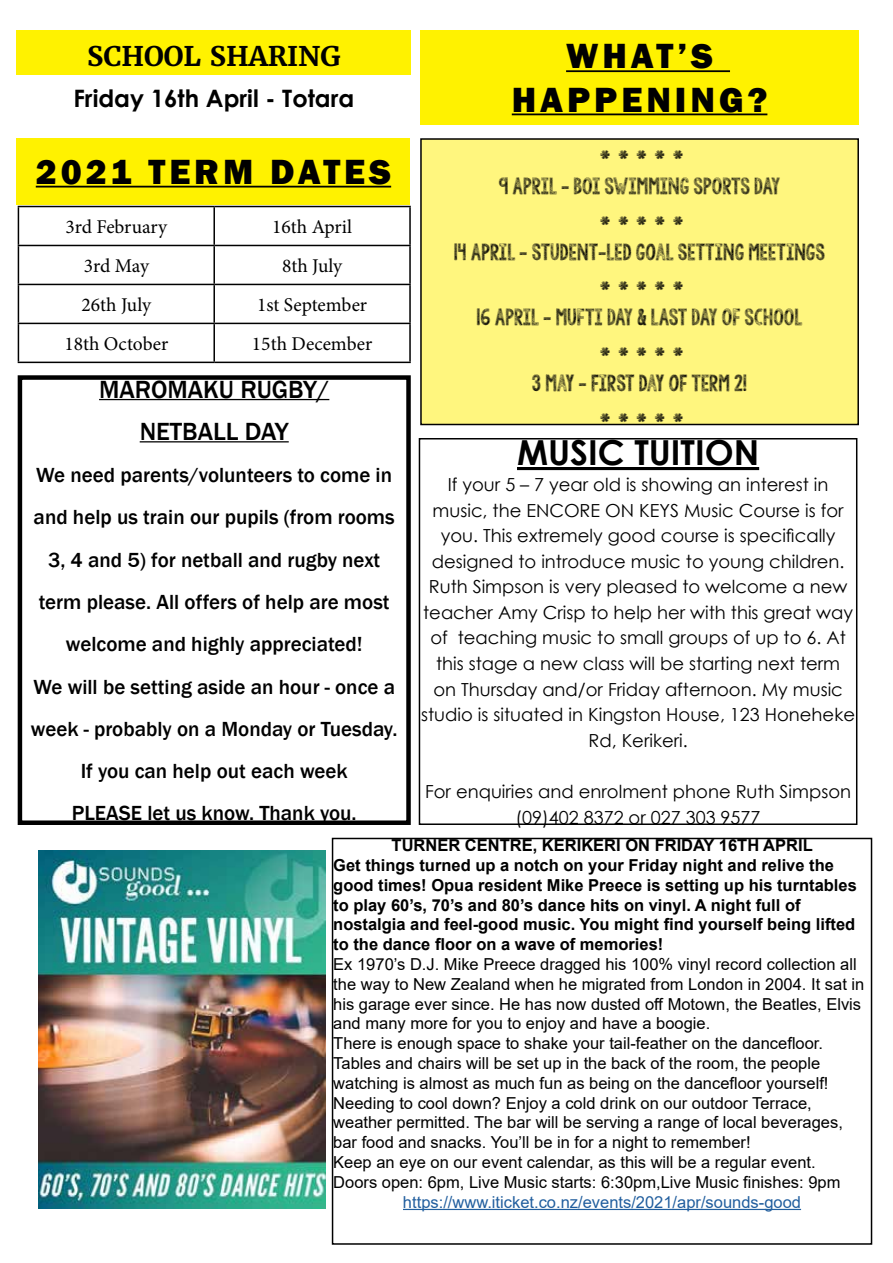
<style>
.page{position:relative;width:893px;height:1263px;background:#fff}
.page>*{position:absolute;margin:0;border:0;box-sizing:border-box;transform-origin:0 0}
.t1{font:800 36px/43.2px "Franklin Gothic";letter-spacing:.11em;color:#000;text-align:center}
.t2{font:700 34.5px "Century Gothic";color:#000}
.t3{font:700 27px "Merriweather";color:#000}
.t4{font:25.5px/32.8px "KG Tangled Up In You";color:#000;text-align:center}
.t5{font:500 25.5px/42.3px "Franklin Gothic";color:#000;text-align:center}
.t6{font:700 24px "Century Gothic";color:#000}
.t7{font:500 21px/42.3px "Franklin Gothic";color:#000;text-align:center}
.t8{font:19.5px "Minion Pro";color:#000}
.t9{font:18px/25.7px "Century Gothic";color:#000;text-align:center}
.t10{font:16.5px/19.8px "Arial";color:#000}
.t11{font:700 16.5px/19.8px "Arial";color:#000}
.t12{font:16.5px "Arial";color:#215e9e}
</style>
<div class="page">
<div style="left:420px;top:30px;width:439px;height:95px;background:#fff200"></div>
<hr style="left:566px;top:70px;width:164px;height:2px;background:#000">
<hr style="left:512px;top:113px;width:255px;height:2px;background:#000">
<div style="left:421px;top:139px;width:437px;height:285px;background:#fff67e"></div>
<div style="left:420px;top:138px;width:439px;height:287px;border:2px solid #000"></div>
<hr style="left:517px;top:467px;width:242px;height:3px;background:#000">
<div style="left:419px;top:438px;width:438px;height:387px;border:2px solid #000"></div>
<div style="left:17px;top:30px;width:394px;height:45px;background:#fff200"></div>
<div style="left:17px;top:138px;width:393px;height:66px;background:#fff200"></div>
<hr style="left:36px;top:186px;width:355px;height:1px;background:#000">
<hr style="left:18px;top:206px;width:196px;height:1px;background:#000">
<hr style="left:18px;top:207px;width:1px;height:38px;background:#000">
<hr style="left:214px;top:206px;width:197px;height:1px;background:#000">
<hr style="left:213px;top:207px;width:2px;height:38px;background:#000">
<hr style="left:409px;top:207px;width:2px;height:38px;background:#000">
<hr style="left:18px;top:245px;width:196px;height:1px;background:#000">
<hr style="left:18px;top:246px;width:1px;height:38px;background:#000">
<hr style="left:214px;top:245px;width:197px;height:1px;background:#000">
<hr style="left:213px;top:246px;width:2px;height:38px;background:#000">
<hr style="left:409px;top:246px;width:2px;height:38px;background:#000">
<hr style="left:18px;top:284px;width:196px;height:1px;background:#000">
<hr style="left:18px;top:285px;width:1px;height:38px;background:#000">
<hr style="left:214px;top:284px;width:197px;height:1px;background:#000">
<hr style="left:213px;top:285px;width:2px;height:38px;background:#000">
<hr style="left:409px;top:285px;width:2px;height:38px;background:#000">
<hr style="left:18px;top:323px;width:196px;height:1px;background:#000">
<hr style="left:18px;top:324px;width:1px;height:38px;background:#000">
<hr style="left:214px;top:323px;width:197px;height:1px;background:#000">
<hr style="left:213px;top:324px;width:2px;height:38px;background:#000">
<hr style="left:409px;top:324px;width:2px;height:38px;background:#000">
<hr style="left:18px;top:362px;width:196px;height:1px;background:#000">
<hr style="left:214px;top:362px;width:197px;height:1px;background:#000">
<img style="left:38px;top:850px;width:287px;height:359px">
<hr style="left:403px;top:1209px;width:398px;height:1px;background:#215e9e">
<div style="left:332px;top:838px;width:540px;height:407px;border:2px solid #000"></div>
<hr style="left:99px;top:399px;width:230px;height:1px;background:#000">
<hr style="left:140px;top:441px;width:149px;height:1px;background:#000">
<div style="left:18px;top:375px;width:393px;height:450px;border:4px solid #000"></div>
<h3 class="t3" style="left:87px;top:39px;width:255px">SCHOOL SHARING</h3>
<h3 class="t6" style="left:73px;top:80px;width:282px">Friday 16th April - Totara</h3>
<h1 class="t1" style="left:36px;top:150px;width:357px">2021 TERM DATES</h1>
<p class="t8" style="left:65px;top:214px;width:103px">3rd February</p>
<p class="t8" style="left:272px;top:214px;width:81px">16th April</p>
<p class="t8" style="left:84px;top:253px;width:67px">3rd May</p>
<p class="t8" style="left:282px;top:253px;width:62px">8th July</p>
<p class="t8" style="left:82px;top:292px;width:71px">26th July</p>
<p class="t8" style="left:257px;top:292px;width:112px">1st September</p>
<p class="t8" style="left:64px;top:331px;width:105px">18th October</p>
<p class="t8" style="left:252px;top:331px;width:122px">15th December</p>
<h3 class="t5" style="left:99px;top:368px;width:232px">MAROMAKU RUGBY/<br>NETBALL DAY</h3>
<p class="t7" style="left:31px;top:454px;width:368px">We need parents/volunteers to come in and help us train our pupils (from rooms 3, 4 and 5) for netball and rugby next term please. All offers of help are most welcome and highly appreciated!<br>We will be setting aside an hour - once a week - probably on a Monday or Tuesday.<br>If you can help out each week<br>PLEASE let us know. Thank you.</p>
<h1 class="t1" style="left:512px;top:35px;width:257px">WHAT’S<br>HAPPENING?</h1>
<h3 class="t4" style="left:454px;top:137px;width:373px">* * * * *<br>9 APRIL - BOI SWIMMING SPORTS DAY<br>* * * * *<br>14 APRIL - STUDENT-LED GOAL SETTING MEETINGS * * * * *<br>16 APRIL - MUFTI DAY &amp; LAST DAY OF SCHOOL<br>* * * * *<br>3 MAY - FIRST DAY OF TERM 2!<br>* * * * *</h3>
<h2 class="t2" style="left:517px;top:427px;width:244px">MUSIC TUITION</h2>
<p class="t9" style="left:421px;top:471px;width:435px">If your 5 – 7 year old is showing an interest in music, the ENCORE ON KEYS Music Course is for you. This extremely good course is specifically designed to introduce music to young children.<br>Ruth Simpson is very pleased to welcome a new teacher Amy Crisp to help her with this great way of teaching music to small groups of up to 6. At this stage a new class will be starting next term<br>on Thursday and/or Friday afternoon. My music studio is situated in Kingston House, 123 Honeheke Rd, Kerikeri.</p>
<p class="t9" style="left:425px;top:778px;width:427px">For enquiries and enrolment phone Ruth Simpson (09)402 8372 or 027 303 9577</p>
<p class="t11" style="left:333px;top:836px;width:525px;text-indent:58px">TURNER CENTRE, KERIKERI ON FRIDAY 16TH APRIL<br>Get things turned up a notch on your Friday night and relive the good times! Opua resident Mike Preece is setting up his turntables to play 60’s, 70’s and 80’s dance hits on vinyl. A night full of nostalgia and feel-good music. You might find yourself being lifted to the dance floor on a wave of memories!</p>
<p class="t10" style="left:333px;top:954px;width:533px">Ex 1970’s D.J. Mike Preece dragged his 100% vinyl record collection all the way to New Zealand when he migrated from London in 2004. It sat in his garage ever since. He has now dusted off Motown, the Beatles, Elvis and many more for you to enjoy and have a boogie.<br>There is enough space to shake your tail-feather on the dancefloor.<br>Tables and chairs will be set up in the back of the room, the people watching is almost as much fun as being on the dancefloor yourself!<br>Needing to cool down? Enjoy a cold drink on our outdoor Terrace, weather permitted. The bar will be serving a range of local beverages, bar food and snacks. You’ll be in for a night to remember!<br>Keep an eye on our event calendar, as this will be a regular event.<br>Doors open: 6pm, Live Music starts: 6:30pm,Live Music finishes: 9pm</p>
<p class="t12" style="left:403px;top:1190px;width:400px">https://www.iticket.co.nz/events/2021/apr/sounds-good</p>
</div>
